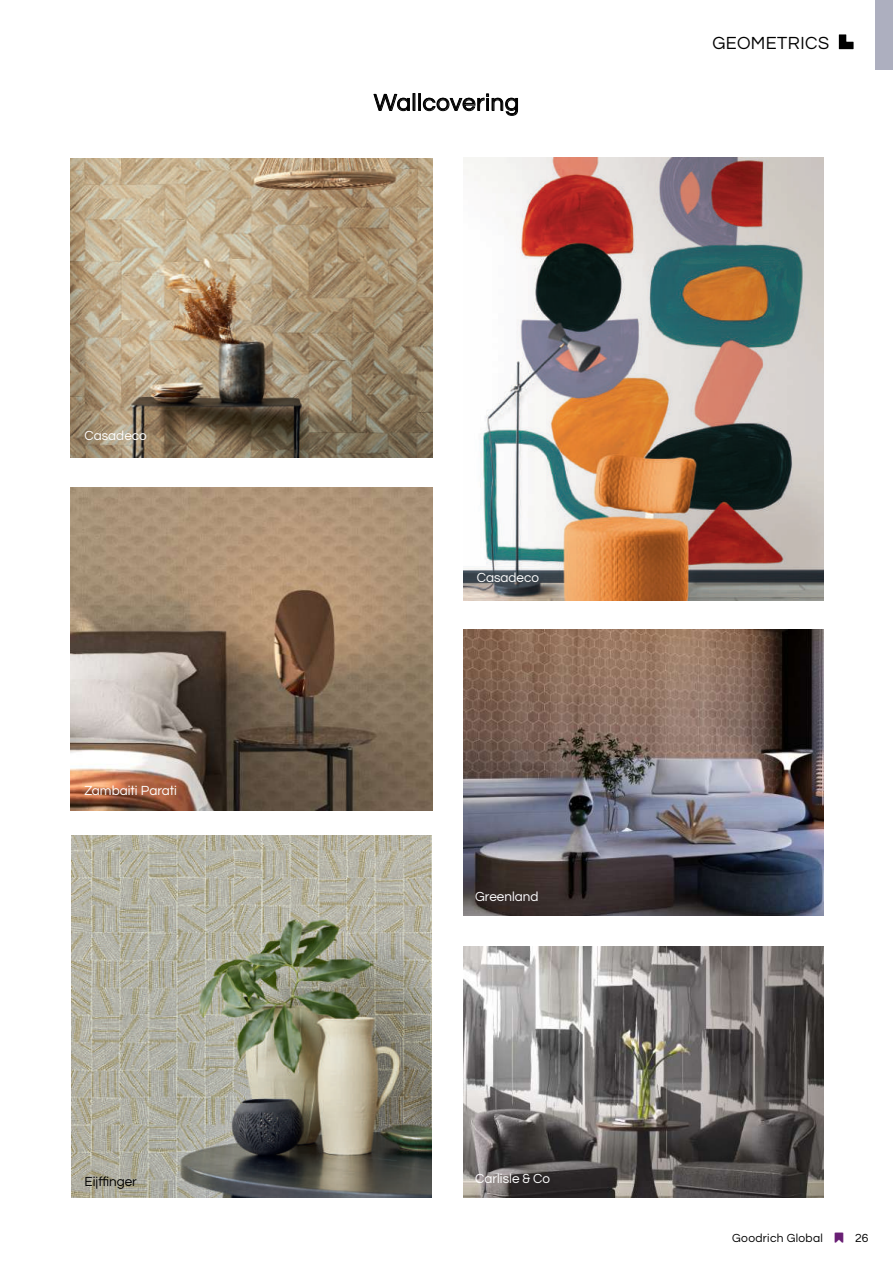
<style>
.page{position:relative;width:893px;height:1263px;background:#fff}
.page>*{position:absolute;margin:0;border:0;box-sizing:border-box;transform-origin:0 0}
.t1{font:24px "Questrial";letter-spacing:.025em;color:#000}
.t2{font:18px "Questrial";letter-spacing:.025em;color:#000}
.t3{font:13.5px "Questrial";color:#fff}
.t4{font:13.5px "Questrial";color:#000}
.t5{font:12px "Questrial";letter-spacing:.025em;color:#000}
</style>
<div class="page">
<div style="left:876px;top:0;width:17px;height:70px;background:#adafbf"></div>
<img style="left:70px;top:159px;width:362px;height:298px">
<img style="left:70px;top:488px;width:362px;height:322px">
<img style="left:72px;top:835px;width:360px;height:363px">
<img style="left:463px;top:630px;width:360px;height:285px">
<img style="left:463px;top:158px;width:360px;height:442px">
<img style="left:463px;top:946px;width:360px;height:252px">
<svg style="left:839px;top:34px;width:15px;height:15px"></svg>
<svg style="left:373px;top:93px;width:42px;height:18px"></svg>
<div style="left:418px;top:93px;width:3px;height:18px;border:1px solid #000"></div>
<svg style="left:423px;top:94px;width:95px;height:22px"></svg>
<p class="t3" style="left:84px;top:429px;width:64px">Casadeco</p>
<p class="t3" style="left:84px;top:785px;width:94px">Zambaiti Parati</p>
<h1 class="t1" style="left:374px;top:92px;width:147px">Wallcovering</h1>
<p class="t3" style="left:477px;top:572px;width:64px">Casadeco</p>
<p class="t3" style="left:475px;top:891px;width:65px">Greenland</p>
<p class="t4" style="left:85px;top:1172px;width:54px">Eijffinger</p>
<p class="t3" style="left:475px;top:1172px;width:76px">Carlisle &amp; Co</p>
<h2 class="t2" style="left:712px;top:35px;width:118px">GEOMETRICS</h2>
<p class="t5" style="left:732px;top:1233px;width:92px">Goodrich Global</p>
<p class="t5" style="left:855px;top:1233px;width:15px">26</p>
</div>
